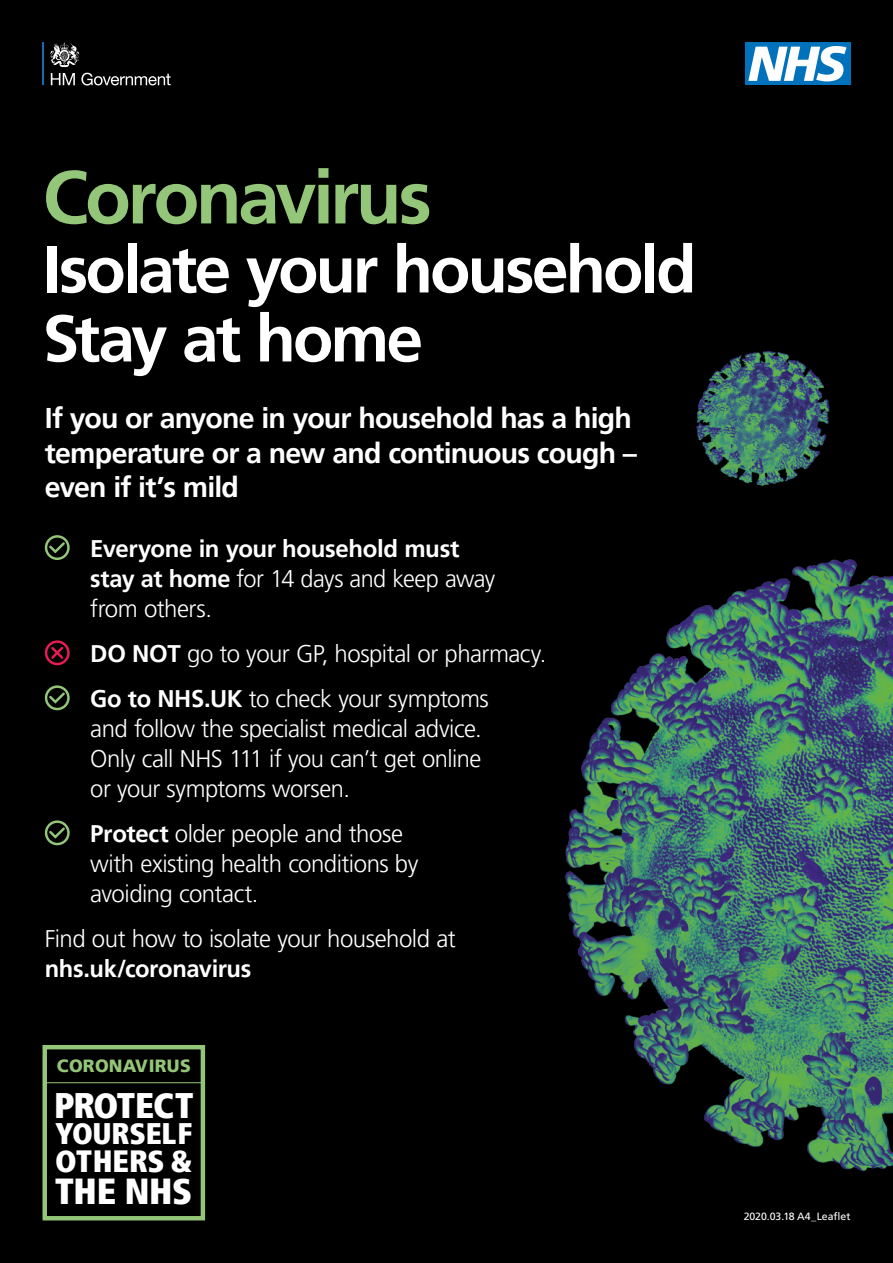
<style>
.page{position:relative;width:893px;height:1263px;background:#000}
.page>*{position:absolute;margin:0;border:0;box-sizing:border-box;transform-origin:0 0}
.t1{font:700 75px "Frutiger LT Pro";letter-spacing:-.045em;color:#94c679}
.t2{font:700 66px/69px "Frutiger LT Pro";letter-spacing:-.045em;color:#fff}
.t3{font:900 condensed 36.15px "Frutiger LT Pro";letter-spacing:-.01em;color:#fff}
.t4{font:900 condensed 35.4px "Frutiger LT Pro";letter-spacing:-.025em;color:#fff}
.t5{font:900 condensed 30.75px "Frutiger LT Pro";letter-spacing:-.005em;color:#fff}
.t6{font:900 condensed 29.7px "Frutiger LT Pro";letter-spacing:-.01em;color:#fff}
.t7{font:700 28.5px/34.5px "Frutiger LT Pro";letter-spacing:-.03em;color:#fff}
.t8{font:300 24px/30px "Frutiger LT Pro";letter-spacing:-.02em;color:#fff}
.t9{font:700 24px/30px "Frutiger LT Pro";letter-spacing:-.015em;color:#fff}
.t10{font:900 17.7px "Frutiger LT Pro";letter-spacing:.015em;color:#94c679}
.t11{font:10.5px "Frutiger";letter-spacing:-.005em;color:#fff}
.s1{font-weight:300}
.s2{font-weight:700}
</style>
<div class="page">
<img style="left:696px;top:351px;width:134px;height:135px">
<img style="left:565px;top:559px;width:328px;height:612px">
<div style="left:745px;top:43px;width:105px;height:42px;background:#0072bb"></div>
<svg style="left:748px;top:46px;width:98px;height:35px"></svg>
<hr style="left:43px;top:43px;width:1px;height:42px;background:#176bb4">
<svg style="left:51px;top:73px;width:24px;height:12px"></svg>
<svg style="left:81px;top:73px;width:90px;height:13px"></svg>
<svg style="left:50px;top:43px;width:30px;height:24px"></svg>
<div style="left:43px;top:1045px;width:162px;height:175px;border:4px solid #94c679"></div>
<hr style="left:44px;top:1082px;width:159px;height:1px;background:#94c679">
<div style="left:45px;top:535px;width:25px;height:25px;border:2px solid #94c679;border-radius:50%"></div>
<svg style="left:47px;top:540px;width:20px;height:15px"></svg>
<div style="left:45px;top:640px;width:25px;height:25px;border:2px solid #e61c54;border-radius:50%"></div>
<svg style="left:49px;top:645px;width:17px;height:16px"></svg>
<div style="left:45px;top:685px;width:25px;height:25px;border:2px solid #94c679;border-radius:50%"></div>
<svg style="left:47px;top:690px;width:20px;height:15px"></svg>
<div style="left:45px;top:820px;width:25px;height:25px;border:2px solid #94c679;border-radius:50%"></div>
<svg style="left:47px;top:825px;width:20px;height:15px"></svg>
<p class="t1" style="left:43px;top:153px;width:391px">Coronavirus</p>
<p class="t2" style="left:43px;top:235px;width:656px">Isolate your household<br>Stay at home</p>
<p class="t7" style="left:45px;top:401px;width:594px">If you or anyone in your household has a high temperature or a new and continuous cough – even if it’s mild</p>
<p class="t9" style="left:90px;top:534px;width:407px">Everyone in your household must stay at home <span class="s1">for 14 days and keep away from others.</span></p>
<p class="t8" style="left:90px;top:639px;width:458px"><span class="s2">DO NOT</span> go to your GP, hospital or pharmacy.</p>
<p class="t8" style="left:90px;top:684px;width:400px"><span class="s2">Go to NHS.UK</span> to check your symptoms and follow the specialist medical advice.<br>Only call NHS 111 if you can’t get online or your symptoms worsen.</p>
<p class="t8" style="left:90px;top:819px;width:329px"><span class="s2">Protect</span> older people and those with existing health conditions by avoiding contact.</p>
<p class="t8" style="left:45px;top:924px;width:412px">Find out how to isolate your household at <span class="s2">nhs.uk/coronavirus</span></p>
<p class="t10" style="left:57px;top:1055px;width:135px">CORONAVIRUS</p>
<p class="t4" style="left:54px;top:1084px;width:141px">PROTECT</p>
<p class="t6" style="left:55px;top:1115px;width:138px">YOURSELF</p>
<p class="t5" style="left:55px;top:1143px;width:139px">OTHERS &amp;</p>
<p class="t3" style="left:55px;top:1169px;width:139px">THE NHS</p>
<p class="t11" style="left:744px;top:1210px;width:108px">2020.03.18 A4_Leaflet</p>
</div>
